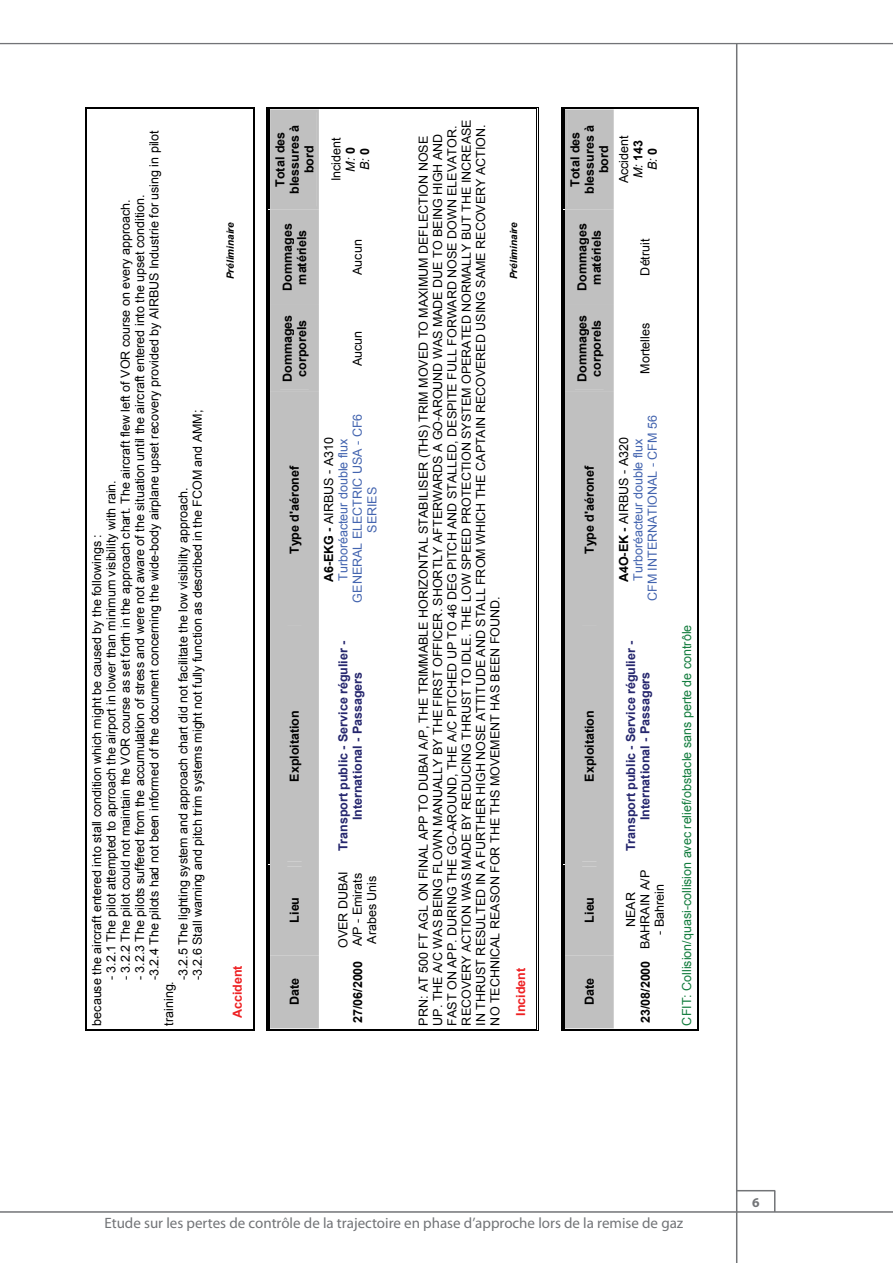
<style>
.page{position:relative;width:893px;height:1263px;background:#fff}
.page>*{position:absolute;margin:0;border:0;box-sizing:border-box;transform-origin:0 0}
.t1{font:15px "Myriad Pro";color:#727477}
.t2{font:700 13.5px "Myriad Pro";color:#727477}
.t3{font:12.45px/14.4px "Arial";color:#000}
.t4{font:700 12.45px/14.2px "Arial";color:#000;text-align:center}
.t5{font:12.45px/14.4px "Arial";color:#4364af;text-align:center}
.t6{font:700 12.45px/14.2px "Arial";color:#25266d;text-align:center}
.t7{font:12.45px "Arial";color:#127c3d}
.t8{font:700 12.45px "Arial";color:#ee2123}
.t9{font:italic 700 9.9px "Arial";color:#000}
.s1{font-style:italic}
.s2{font-weight:700}
.s3{font-weight:700;color:#000}
.s4{color:#000}
</style>
<div class="page">
<hr style="left:0;top:1211px;width:893px;height:2px;background:#727477">
<hr style="left:0;top:43px;width:893px;height:1px;background:#727477">
<hr style="left:736px;top:44px;width:1px;height:1219px;background:#727477">
<hr style="left:736px;top:1190px;width:39px;height:1px;background:#727477">
<svg style="left:774px;top:1191px;width:1px;height:20px"></svg>
<hr style="left:85px;top:109px;width:1px;height:920px;background:#000">
<hr style="left:86px;top:109px;width:1px;height:920px;background:#000">
<hr style="left:90px;top:1029px;width:132px;height:1px;background:#000">
<hr style="left:90px;top:1030px;width:132px;height:1px;background:#000">
<hr style="left:90px;top:107px;width:132px;height:1px;background:#000">
<hr style="left:90px;top:108px;width:132px;height:1px;background:#000">
<svg style="left:222px;top:1029px;width:33px;height:2px"></svg>
<hr style="left:254px;top:955px;width:1px;height:74px;background:#000">
<hr style="left:253px;top:953px;width:1px;height:76px;background:#000">
<hr style="left:254px;top:392px;width:1px;height:563px;background:#000">
<hr style="left:253px;top:390px;width:1px;height:563px;background:#000">
<hr style="left:254px;top:109px;width:1px;height:283px;background:#000">
<hr style="left:253px;top:109px;width:1px;height:281px;background:#000">
<svg style="left:222px;top:107px;width:33px;height:2px"></svg>
<svg style="left:266px;top:107px;width:56px;height:924px;background:#b2b2b2"></svg>
<hr style="left:322px;top:1029px;width:74px;height:1px;background:#000">
<hr style="left:322px;top:1030px;width:74px;height:1px;background:#000">
<hr style="left:322px;top:107px;width:74px;height:1px;background:#000">
<hr style="left:322px;top:108px;width:74px;height:1px;background:#000">
<svg style="left:396px;top:1029px;width:20px;height:2px"></svg>
<svg style="left:396px;top:107px;width:20px;height:2px"></svg>
<hr style="left:416px;top:1029px;width:89px;height:1px;background:#000">
<hr style="left:416px;top:1030px;width:89px;height:1px;background:#000">
<hr style="left:416px;top:107px;width:89px;height:1px;background:#000">
<hr style="left:416px;top:108px;width:89px;height:1px;background:#000">
<svg style="left:505px;top:1029px;width:34px;height:2px"></svg>
<hr style="left:538px;top:955px;width:1px;height:74px;background:#000">
<hr style="left:536px;top:953px;width:1px;height:76px;background:#000">
<hr style="left:538px;top:392px;width:1px;height:563px;background:#000">
<hr style="left:536px;top:390px;width:1px;height:563px;background:#000">
<hr style="left:538px;top:109px;width:1px;height:283px;background:#000">
<hr style="left:536px;top:109px;width:1px;height:281px;background:#000">
<svg style="left:505px;top:107px;width:34px;height:2px"></svg>
<svg style="left:561px;top:107px;width:56px;height:924px;background:#b2b2b2"></svg>
<hr style="left:617px;top:1029px;width:60px;height:1px;background:#000">
<hr style="left:617px;top:1030px;width:60px;height:1px;background:#000">
<hr style="left:617px;top:107px;width:60px;height:1px;background:#000">
<hr style="left:617px;top:108px;width:60px;height:1px;background:#000">
<svg style="left:677px;top:1029px;width:22px;height:2px"></svg>
<hr style="left:698px;top:109px;width:1px;height:920px;background:#000">
<hr style="left:697px;top:109px;width:1px;height:920px;background:#000">
<svg style="left:677px;top:107px;width:22px;height:2px"></svg>
<p class="t3" style="left:133px;top:980px;width:851px;rotate:-90deg">- 3.2.3 The pilots suffered from the accumulation of stress and were not aware of the situation until the aircraft entered into the upset condition.<br>-3.2.4 The pilots had not been informed of the document concerning the wide-body airplane upset recovery provided by AIRBUS Industrie for using in pilot</p>
<p class="t3" style="left:119px;top:980px;width:782px;rotate:-90deg">- 3.2.2 The pilot could not maintain the VOR course as set forth in the approach chart. The aircraft flew left of VOR course on every approach.</p>
<p class="t3" style="left:176px;top:980px;width:572px;rotate:-90deg">-3.2.5 The lighting system and approach chart did not facilitate the low visibility approach.<br>-3.2.6 Stall warning and pitch trim systems might not fully function as described in the FCOM and AMM;</p>
<p class="t3" style="left:104px;top:980px;width:502px;rotate:-90deg">- 3.2.1 The pilot attempted to aprroach the airport in lower than minimum visibility with rain.</p>
<p class="t3" style="left:90px;top:1025px;width:493px;rotate:-90deg">because the aircraft entered into stall condition which might be caused by the followings :</p>
<p class="t3" style="left:162px;top:1025px;width:46px;rotate:-90deg">training.</p>
<p class="t9" style="left:224px;top:279px;width:59px;rotate:-90deg">Préliminaire</p>
<p class="t8" style="left:229px;top:1018px;width:54px;rotate:-90deg">Accident</p>
<p class="t4" style="left:273px;top:194px;width:70px;rotate:-90deg">Total des blessures à bord</p>
<p class="t4" style="left:281px;top:291px;width:69px;rotate:-90deg">Dommages matériels</p>
<p class="t4" style="left:281px;top:382px;width:69px;rotate:-90deg">Dommages corporels</p>
<p class="t3" style="left:329px;top:181px;width:45px;text-align:center;rotate:-90deg">Incident<br><span class="s1">M:</span> <span class="s2">0<br></span><span class="s1">B:</span> <span class="s2">0</span></p>
<p class="t3" style="left:350px;top:275px;width:37px;rotate:-90deg">Aucun</p>
<p class="t3" style="left:350px;top:366px;width:37px;rotate:-90deg">Aucun</p>
<p class="t4" style="left:288px;top:554px;width:90px;rotate:-90deg">Type d'aéronef</p>
<p class="t5" style="left:322px;top:602px;width:190px;rotate:-90deg"><span class="s3">A6-EKG -</span> <span class="s4">AIRBUS - A310<br></span>Turboréacteur double flux<br>GENERAL ELECTRIC USA - CF6<br>SERIES</p>
<p class="t4" style="left:288px;top:782px;width:73px;rotate:-90deg">Exploitation</p>
<p class="t4" style="left:288px;top:922px;width:27px;rotate:-90deg">Lieu</p>
<p class="t4" style="left:288px;top:1005px;width:29px;rotate:-90deg">Date</p>
<p class="t6" style="left:337px;top:851px;width:212px;rotate:-90deg">Transport public - Service régulier -<br>International - Passagers</p>
<p class="t3" style="left:336px;top:948px;width:78px;rotate:-90deg">OVER DUBAI<br>A/P - Emirats<br>Arabes Unis</p>
<p class="t4" style="left:351px;top:1023px;width:64px;rotate:-90deg">27/06/2000</p>
<p class="t3" style="left:416px;top:1025px;width:908px;rotate:-90deg">PRN: AT 500 FT AGL ON FINAL APP TO DUBAI A/P, THE TRIMMABLE HORIZONTAL STABILISER (THS) TRIM MOVED TO MAXIMUM DEFLECTION NOSE UP. THE A/C WAS BEING FLOWN MANUALLY BY THE FIRST OFFICER. SHORTLY AFTERWARDS A GO-AROUND WAS MADE DUE TO BEING HIGH AND FAST ON APP. DURING THE GO-AROUND, THE A/C PITCHED UP TO 46 DEG PITCH AND STALLED, DESPITE FULL FORWARD NOSE DOWN ELEVATOR.<br>RECOVERY ACTION WAS MADE BY REDUCING THRUST TO IDLE. THE LOW SPEED PROTECTION SYSTEM OPERATED NORMALLY BUT THE INCREASE IN THRUST RESULTED IN A FURTHER HIGH NOSE ATTITUDE AND STALL FROM WHICH THE CAPTAIN RECOVERED USING SAME RECOVERY ACTION.<br>NO TECHNICAL REASON FOR THE THS MOVEMENT HAS BEEN FOUND.</p>
<p class="t9" style="left:507px;top:279px;width:59px;rotate:-90deg">Préliminaire</p>
<p class="t8" style="left:513px;top:1016px;width:49px;rotate:-90deg">Incident</p>
<p class="t4" style="left:568px;top:194px;width:70px;rotate:-90deg">Total des blessures à bord</p>
<p class="t3" style="left:617px;top:183px;width:49px;text-align:center;rotate:-90deg">Accident<br><span class="s1">M:</span> <span class="s2">143<br></span><span class="s1">B:</span> <span class="s2">0</span></p>
<p class="t4" style="left:576px;top:291px;width:69px;rotate:-90deg">Dommages matériels</p>
<p class="t4" style="left:576px;top:382px;width:69px;rotate:-90deg">Dommages corporels</p>
<p class="t3" style="left:638px;top:275px;width:38px;rotate:-90deg">Détruit</p>
<p class="t3" style="left:638px;top:374px;width:52px;rotate:-90deg">Mortelles</p>
<p class="t4" style="left:583px;top:554px;width:90px;rotate:-90deg">Type d'aéronef</p>
<p class="t5" style="left:617px;top:601px;width:187px;rotate:-90deg"><span class="s3">A4O-EK -</span> <span class="s4">AIRBUS - A320<br></span>Turboréacteur double flux<br>CFM INTERNATIONAL - CFM 56</p>
<p class="t4" style="left:583px;top:782px;width:73px;rotate:-90deg">Exploitation</p>
<p class="t4" style="left:583px;top:922px;width:27px;rotate:-90deg">Lieu</p>
<p class="t4" style="left:583px;top:1005px;width:29px;rotate:-90deg">Date</p>
<p class="t6" style="left:624px;top:851px;width:212px;rotate:-90deg">Transport public - Service régulier -<br>International - Passagers</p>
<p class="t3" style="left:624px;top:949px;width:81px;text-align:center;rotate:-90deg">NEAR<br>BAHRAIN A/P</p>
<p class="t3" style="left:652px;top:935px;width:52px;rotate:-90deg">- Bahrein</p>
<p class="t4" style="left:639px;top:1023px;width:64px;rotate:-90deg">23/08/2000</p>
<p class="t7" style="left:678px;top:1025px;width:402px;rotate:-90deg">CFIT: Collision/quasi-collision avec relief/obstacle sans perte de contrôle</p>
<p class="t1" style="left:104px;top:1213px;width:580px">Etude sur les pertes de contrôle de la trajectoire en phase d’approche lors de la remise de gaz</p>
<p class="t2" style="left:752px;top:1193px;width:9px">6</p>
</div>
